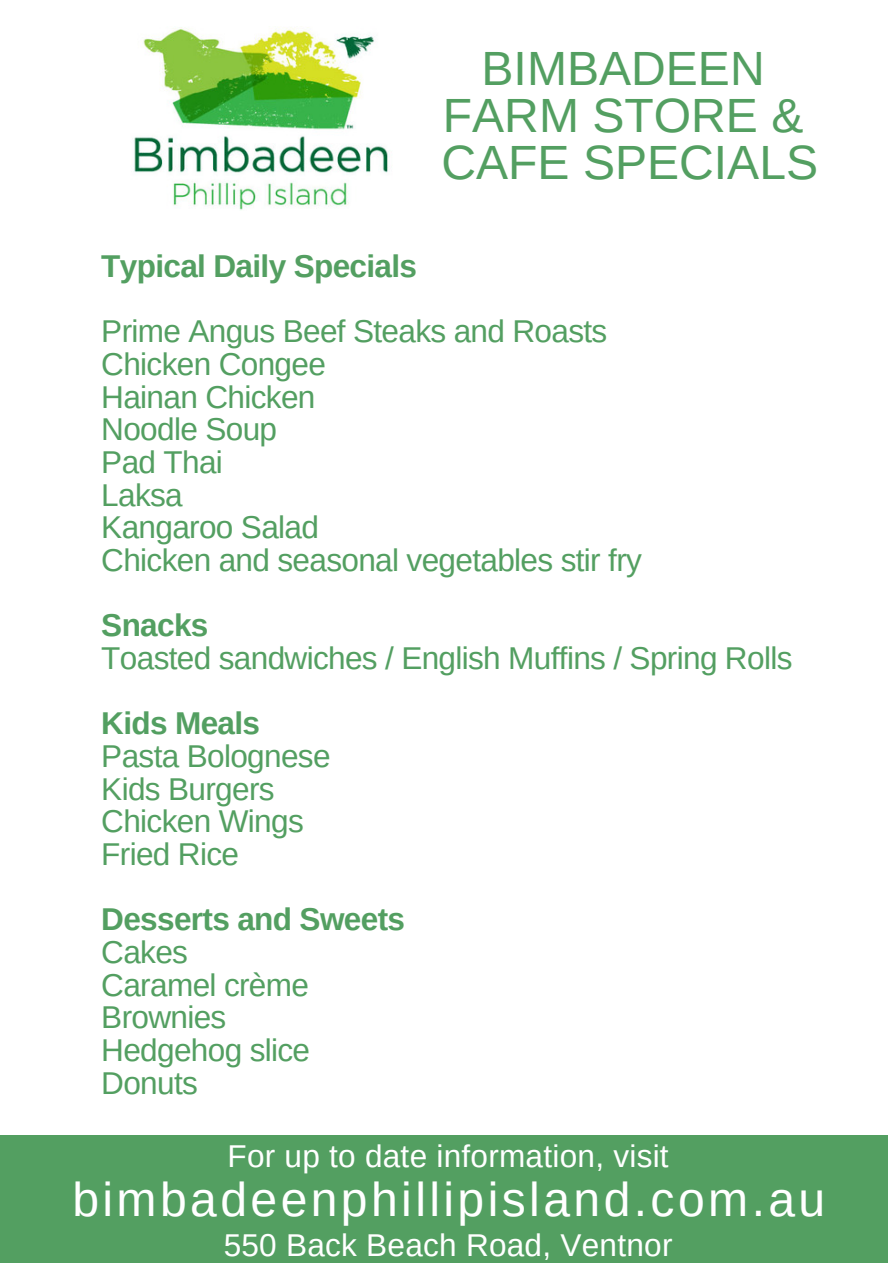
<style>
.page{position:relative;width:894px;height:1264px;background:#fff}
.page>*{position:absolute;margin:0;border:0;box-sizing:border-box;transform-origin:0 0}
.t1{font:48px/47.2px "Arimo";color:#539f61;text-align:center}
.t2{font:48px "Arimo";letter-spacing:.07em;color:#fff}
.t3{font:31.5px/32.7px "Arimo";letter-spacing:-.02em;color:#539f61}
.t4{font:700 31.5px "Arimo";letter-spacing:-.02em;color:#539f61}
.t5{font:31.5px "Arimo";letter-spacing:.01em;color:#fff}
</style>
<div class="page">
<img style="left:133px;top:27px;width:257px;height:183px">
<div style="left:0;top:1135px;width:887px;height:127px;background:#539f61"></div>
<h1 class="t1" style="left:441px;top:44px;width:378px">BIMBADEEN<br>FARM STORE &amp;<br>CAFE SPECIALS</h1>
<p class="t4" style="left:101px;top:248px;width:317px">Typical Daily Specials</p>
<p class="t3" style="left:101px;top:315px;width:542px">Prime Angus Beef Steaks and Roasts<br>Chicken Congee<br>Hainan Chicken<br>Noodle Soup<br>Pad Thai<br>Laksa<br>Kangaroo Salad<br>Chicken and seasonal vegetables stir fry</p>
<p class="t4" style="left:101px;top:608px;width:109px">Snacks</p>
<p class="t3" style="left:101px;top:641px;width:692px">Toasted sandwiches / English Muffins / Spring Rolls</p>
<p class="t4" style="left:101px;top:706px;width:160px">Kids Meals</p>
<p class="t3" style="left:101px;top:739px;width:231px">Pasta Bolognese<br>Kids Burgers<br>Chicken Wings<br>Fried Rice</p>
<p class="t4" style="left:101px;top:901px;width:305px">Desserts and Sweets</p>
<p class="t3" style="left:101px;top:935px;width:210px">Cakes<br>Caramel crème<br>Brownies<br>Hedgehog slice<br>Donuts</p>
<p class="t5" style="left:227px;top:1138px;width:442px">For up to date information, visit</p>
<h1 class="t2" style="left:72px;top:1172px;width:754px">bimbadeenphillipisland.com.au</h1>
<p class="t5" style="left:223px;top:1227px;width:450px">550 Back Beach Road, Ventnor</p>
</div>
